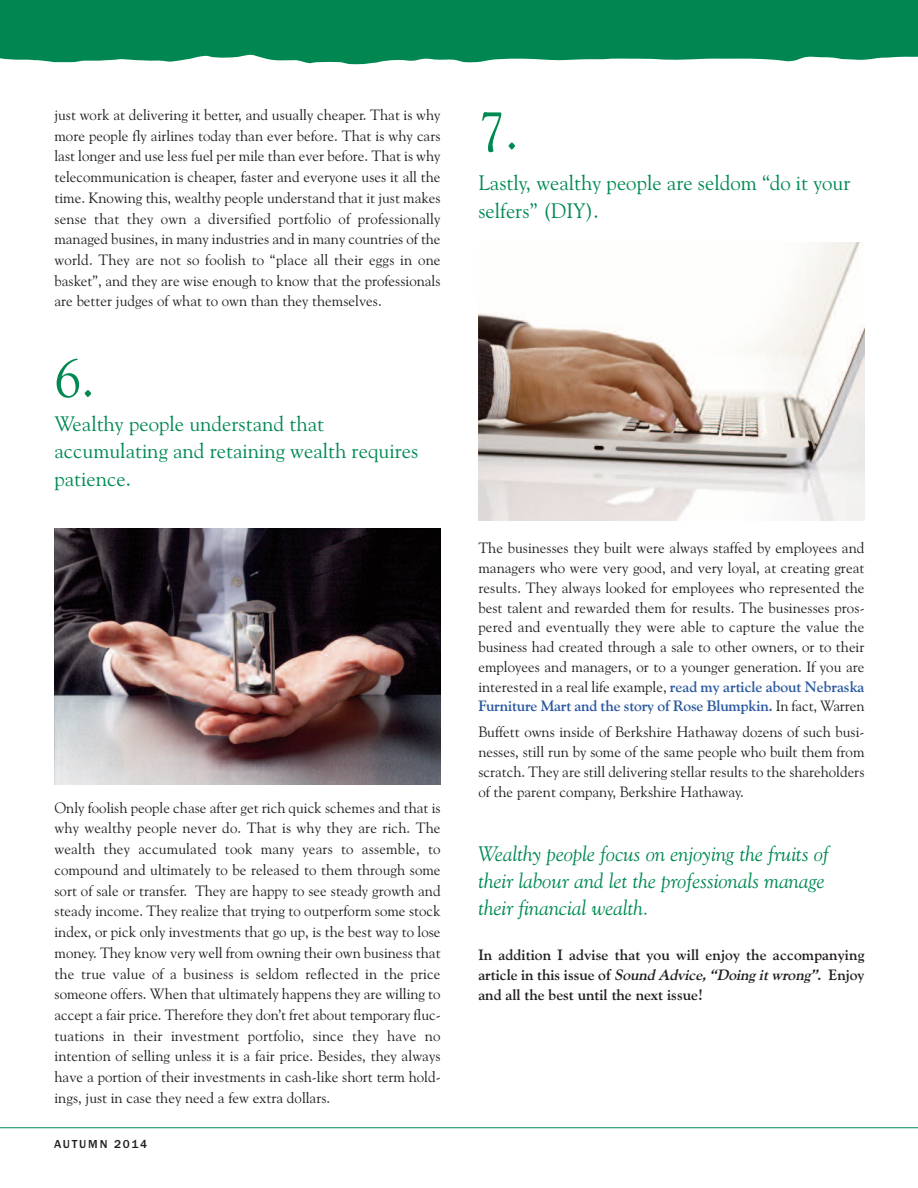
<style>
.page{position:relative;width:918px;height:1188px;background:#fff}
.page>*{position:absolute;margin:0;border:0;box-sizing:border-box;transform-origin:0 0}
.t1{font:54px "Goudy Old Style BT";color:#008a52}
.t2{font:21px/27.6px "Goudy Old Style BT";color:#008a52}
.t3{font:italic 21px/26.7px "Goudy Old Style BT";color:#008a52}
.t4{font:15px/20.7px "Goudy Old Style BT";color:#231f20;text-align:justify}
.t5{font:700 15px/19.8px "Goudy Old Style BT";color:#231f20;text-align:justify}
.t6{font:500 12px "Franklin Gothic";letter-spacing:.15em;color:#231f20}
.s1{font-weight:700;color:#2b599e}
.s2{font-style:italic}
</style>
<div class="page">
<hr style="left:0;top:1127px;width:918px;height:1px;background:#008a52">
<img style="left:54px;top:528px;width:386px;height:256px">
<img style="left:479px;top:242px;width:385px;height:279px">
<svg style="left:0;top:0;width:918px;height:64px;background:#118f5c"></svg>
<p class="t4" style="left:54px;top:104px;width:388px">just work at delivering it better, and usually cheaper. That is why more people fly airlines today than ever before. That is why cars last longer and use less fuel per mile than ever before. That is why telecommunication is cheaper, faster and everyone uses it all the time. Knowing this, wealthy people understand that it just makes sense that they own a diversified portfolio of professionally managed busines, in many industries and in many countries of the world. They are not so foolish to “place all their eggs in one basket”, and they are wise enough to know that the professionals are better judges of what to own than they themselves.</p>
<h1 class="t1" style="left:54px;top:347px;width:42px">6.</h1>
<h2 class="t2" style="left:54px;top:410px;width:365px">Wealthy people understand that accumulating and retaining wealth requires patience.</h2>
<p class="t4" style="left:54px;top:797px;width:388px">Only foolish people chase after get rich quick schemes and that is why wealthy people never do. That is why they are rich. The wealth they accumulated took many years to assemble, to compound and ultimately to be released to them through some sort of sale or transfer. They are happy to see steady growth and steady income. They realize that trying to outperform some stock index, or pick only investments that go up, is the best way to lose money. They know very well from owning their own business that the true value of a business is seldom reflected in the price someone offers. When that ultimately happens they are willing to accept a fair price. Therefore they don’t fret about temporary fluc&shy;tuations in their investment portfolio, since they have no intention of selling unless it is a fair price. Besides, they always have a portion of their investments in cash-like short term hold&shy;ings, just in case they need a few extra dollars.</p>
<p class="t6" style="left:54px;top:1137px;width:95px">AUTUMN 2014</p>
<h1 class="t1" style="left:478px;top:99px;width:42px">7.</h1>
<h2 class="t2" style="left:478px;top:168px;width:374px;line-height:28.2px">Lastly, wealthy people are seldom “do it your selfers” (DIY).</h2>
<p class="t4" style="left:478px;top:538px;width:388px;line-height:19.8px">The businesses they built were always staffed by employees and managers who were very good, and very loyal, at creating great results. They always looked for employees who represented the best talent and rewarded them for results. The businesses pros&shy;pered and eventually they were able to capture the value the business had created through a sale to other owners, or to their employees and managers, or to a younger generation. If you are interested in a real life example, <span class="s1">read my article about Nebraska Furniture Mart and the story of Rose Blumpkin.</span> In fact, Warren</p>
<p class="t4" style="left:478px;top:722px;width:388px;line-height:19.8px">Buffett owns inside of Berkshire Hathaway dozens of such busi&shy;nesses, still run by some of the same people who built them from scratch. They are still delivering stellar results to the shareholders of the parent company, Berkshire Hathaway.</p>
<h2 class="t3" style="left:478px;top:841px;width:352px">Wealthy people focus on enjoying the fruits of their labour and let the professionals manage their financial wealth.</h2>
<p class="t5" style="left:478px;top:945px;width:388px">In addition I advise that you will enjoy the accompanying article in this issue of <span class="s2">SoundAdvice,“Doingitwrong”</span>. Enjoy and all the best until the next issue!</p>
</div>
